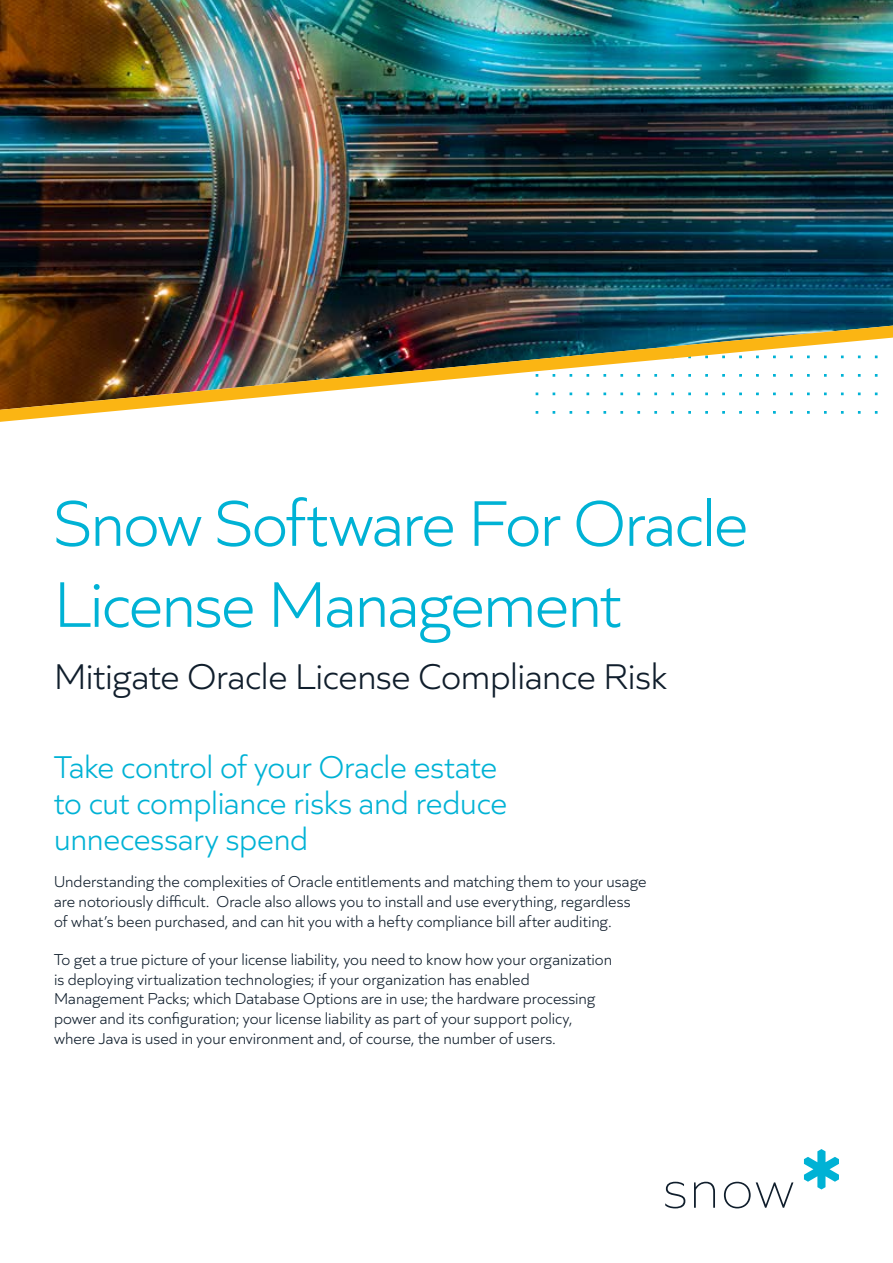
<style>
.page{position:relative;width:893px;height:1263px;background:#fff}
.page>*{position:absolute;margin:0;border:0;box-sizing:border-box;transform-origin:0 0}
.t1{font:300 67.5px/81px "Quiet Sans";letter-spacing:-.025em;color:#00b2d5}
.t2{font:300 37.5px "Quiet Sans";letter-spacing:-.01em;color:#101e2c}
.t3{font:300 33px/36px "Quiet Sans";letter-spacing:-.005em;color:#00b2d5}
.t4{font:300 16.5px/19.8px "Quiet Sans";color:#101e2c}
</style>
<div class="page">
<svg style="left:804px;top:1149px;width:35px;height:40px"></svg>
<svg style="left:665px;top:1182px;width:20px;height:26px"></svg>
<svg style="left:694px;top:1182px;width:21px;height:26px"></svg>
<svg style="left:724px;top:1182px;width:69px;height:26px"></svg>
<img style="left:0;top:0;width:893px;height:326px">
<img style="left:0;top:326px;width:893px;height:96px">
<h1 class="t1" style="left:54px;top:479px;width:696px">Snow Software For Oracle<br>License Management</h1>
<h2 class="t2" style="left:54px;top:650px;width:614px">Mitigate Oracle License Compliance Risk</h2>
<h3 class="t3" style="left:54px;top:746px;width:455px">Take control of your Oracle estate to cut compliance risks and reduce unnecessary spend</h3>
<p class="t4" style="left:54px;top:871px;width:594px">Understanding the complexities of Oracle entitlements and matching them to your usage are notoriously difficult. Oracle also allows you to install and use everything, regardless of what’s been purchased, and can hit you with a hefty compliance bill after auditing.</p>
<p class="t4" style="left:54px;top:948px;width:560px">To get a true picture of your license liability, you need to know how your organization is deploying virtualization technologies; if your organization has enabled Management Packs; which Database Options are in use; the hardware processing power and its configuration; your license liability as part of your support policy, where Java is used in your environment and, of course, the number of users.</p>
</div>
